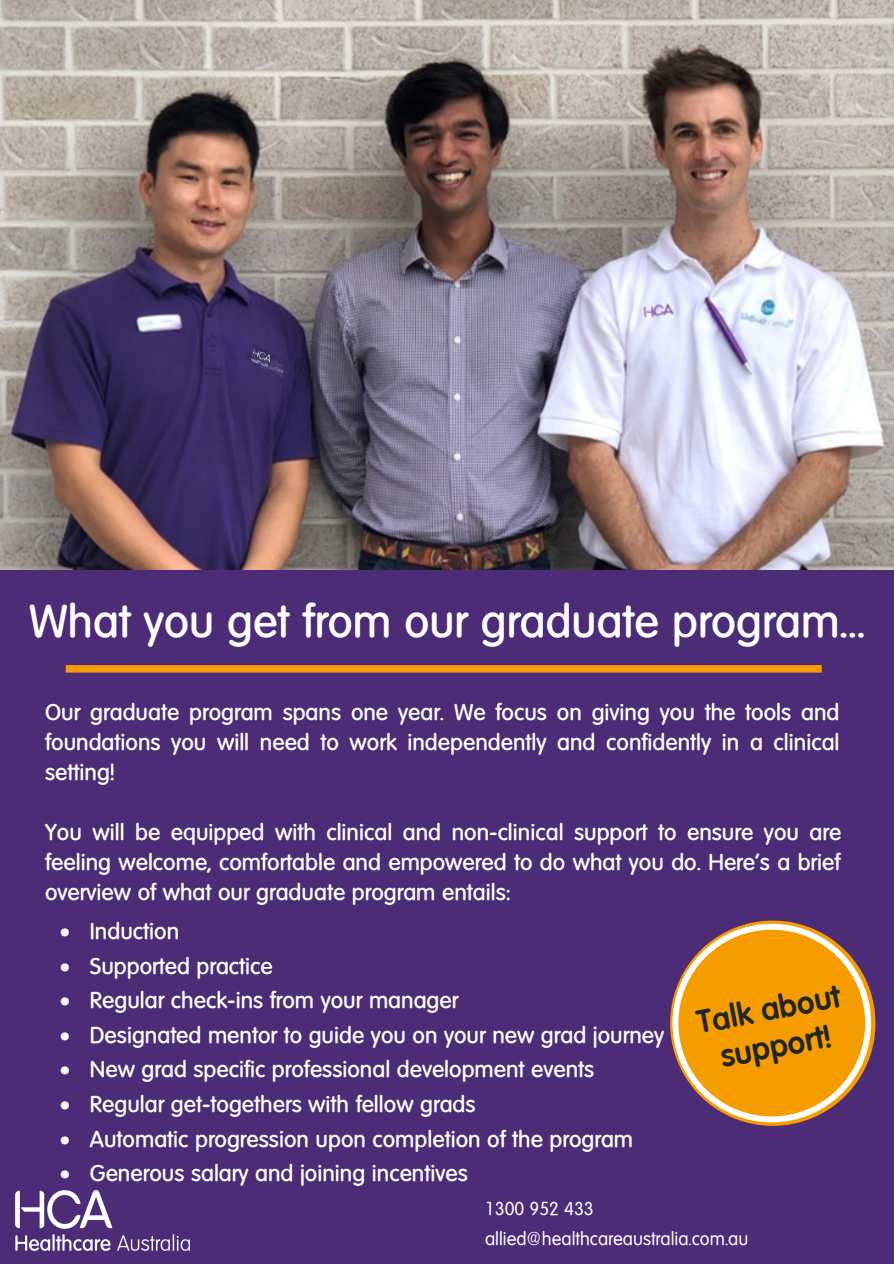
<style>
.page{position:relative;width:894px;height:1264px;background:#fff}
.page>*{position:absolute;margin:0;border:0;box-sizing:border-box;transform-origin:0 0}
.t1{font:500 45px "Volkswagen";color:#fff}
.t2{font:600 31.2px/37.5px "Volkswagen";color:#202624;text-align:center}
.t3{font:500 22.5px/30.2px "Volkswagen";color:#fff;text-align:justify}
.t4{font:18px "Volkswagen";color:#fff}
</style>
<div class="page">
<div style="left:0;top:523px;width:893px;height:740px;background:#4c2b77"></div>
<img style="left:15px;top:1190px;width:175px;height:60px">
<img style="left:0;top:0;width:893px;height:569px">
<svg style="left:245px;top:343px;width:47px;height:36px"></svg>
<img style="left:250px;top:349px;width:37px;height:24px">
<svg style="left:66px;top:665px;width:755px;height:7px;background:#f39a01"></svg>
<svg style="left:670px;top:920px;width:206px;height:206px"></svg>
<svg style="left:672px;top:923px;width:198px;height:199px"></svg>
<p class="t1" style="left:29px;top:594px;width:837px">What you get from our graduate program...</p>
<p class="t3" style="left:45px;top:696px;width:795px">Our graduate program spans one year. We focus on giving you the tools and foundations you will need to work independently and confidently in a clinical setting!</p>
<p class="t3" style="left:45px;top:817px;width:797px">You will be equipped with clinical and non-clinical support to ensure you are feeling welcome, comfortable and empowered to do what you do. Here's a brief overview of what our graduate program entails:</p>
<p class="t3" style="left:60px;top:916px;width:121px">• Induction</p>
<p class="t3" style="left:60px;top:950px;width:214px">• Supported practice</p>
<p class="t3" style="left:60px;top:985px;width:400px">• Regular check-ins from your manager</p>
<p class="t3" style="left:60px;top:1019px;width:605px">• Designated mentor to guide you on your new grad journey</p>
<p class="t3" style="left:60px;top:1054px;width:535px">• New grad specific professional development events</p>
<p class="t3" style="left:60px;top:1088px;width:417px">• Regular get-togethers with fellow grads</p>
<p class="t3" style="left:60px;top:1123px;width:574px">• Automatic progression upon completion of the program</p>
<p class="t3" style="left:60px;top:1158px;width:409px">• Generous salary and joining incentives</p>
<p class="t4" style="left:485px;top:1198px;width:110px">1300 952 433</p>
<p class="t4" style="left:485px;top:1228px;width:265px">allied@healthcareaustralia.com.au</p>
<p class="t2" style="left:693px;top:1004px;width:146px;rotate:-11deg">Talk about support!</p>
</div>
